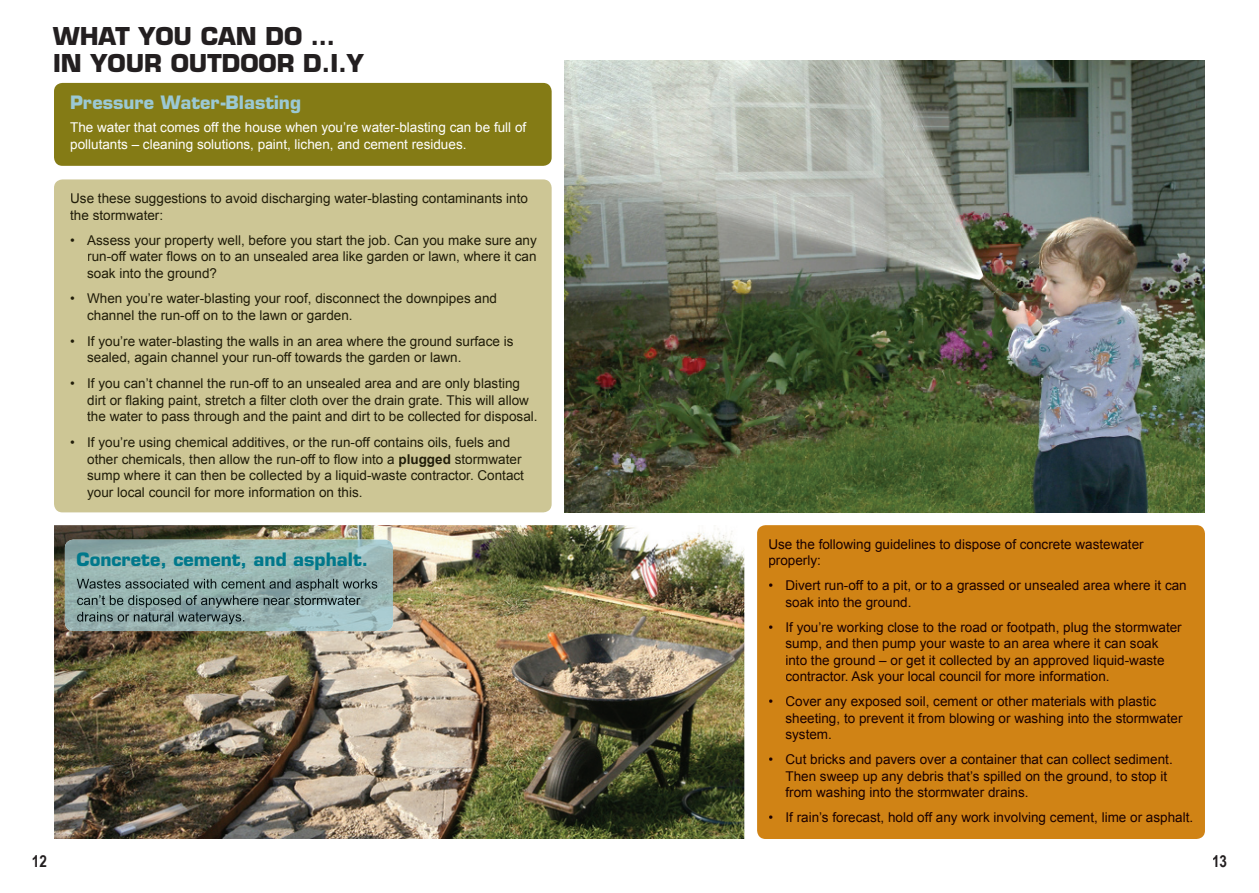
<style>
.page{position:relative;width:1259px;height:893px;background:#fff}
.page>*{position:absolute;margin:0;border:0;box-sizing:border-box;transform-origin:0 0}
.t1{font:700 24px/27px "Eurostile";color:#231f20}
.t2{font:700 18px "Eurostile";color:#00788b}
.t3{font:700 18px "Eurostile";color:#9bc9d4}
.t4{font:700 16.5px "Arial Narrow";color:#231f20}
.t5{font:13.5px/16.5px "Arial";color:#201c09}
.t6{font:13.5px/16.5px "Arial";color:#1b0000}
.t7{font:13.5px/16.5px "Arial";color:#fff}
.s1{font-weight:700}
</style>
<div class="page">
<img style="left:564px;top:61px;width:641px;height:451px">
<div style="left:757px;top:525px;width:448px;height:314px;background:#d08315;border-radius:9px"></div>
<div style="left:54px;top:83px;width:497px;height:83px;background:#847b15;border-radius:9px"></div>
<img style="left:54px;top:525px;width:690px;height:314px">
<div style="left:54px;top:179px;width:497px;height:333px;background:#cdc695;border-radius:9px"></div>
<img style="left:65px;top:540px;width:328px;height:91px">
<img style="left:77px;top:579px;width:301px;height:12px">
<img style="left:77px;top:595px;width:283px;height:13px">
<img style="left:77px;top:612px;width:168px;height:12px">
<h1 class="t1" style="left:53px;top:22px;width:312px">WHAT YOU CAN DO …<br>IN YOUR OUTDOOR D.I.Y</h1>
<h2 class="t3" style="left:70px;top:92px;width:232px">Pressure Water-Blasting</h2>
<p class="t7" style="left:70px;top:119px;width:457px">The water that comes off the house when you’re water-blasting can be full of pollutants – cleaning solutions, paint, lichen, and cement residues.</p>
<p class="t5" style="left:70px;top:190px;width:459px">Use these suggestions to avoid discharging water-blasting contaminants into the stormwater:</p>
<p class="t5" style="left:87px;top:232px;width:451px;text-align:justify;text-indent:-17px">• Assess your property well, before you start the job. Can you make sure any run-off water flows on to an unsealed area like garden or lawn, where it can soak into the ground?</p>
<p class="t5" style="left:87px;top:290px;width:411px;text-indent:-17px">• When you’re water-blasting your roof, disconnect the downpipes and channel the run-off on to the lawn or garden.</p>
<p class="t5" style="left:87px;top:333px;width:428px;text-indent:-17px">• If you’re water-blasting the walls in an area where the ground surface is sealed, again channel your run-off towards the garden or lawn.</p>
<p class="t5" style="left:87px;top:375px;width:452px;text-indent:-17px">• If you can’t channel the run-off to an unsealed area and are only blasting dirt or flaking paint, stretch a filter cloth over the drain grate. This will allow the water to pass through and the paint and dirt to be collected for disposal.</p>
<p class="t5" style="left:87px;top:434px;width:438px;text-indent:-17px">• If you’re using chemical additives, or the run-off contains oils, fuels and other chemicals, then allow the run-off to flow into a <span class="s1">plugged</span> stormwater sump where it can then be collected by a liquid-waste contractor. Contact your local council for more information on this.</p>
<h2 class="t2" style="left:77px;top:548px;width:293px">Concrete, cement, and asphalt.</h2>
<p class="t6" style="left:768px;top:536px;width:377px">Use the following guidelines to dispose of concrete wastewater properly:</p>
<p class="t6" style="left:785px;top:577px;width:403px;text-indent:-17px">• Divert run-off to a pit, or to a grassed or unsealed area where it can soak into the ground.</p>
<p class="t6" style="left:785px;top:619px;width:398px;text-indent:-17px">• If you’re working close to the road or footpath, plug the stormwater sump, and then pump your waste to an area where it can soak into the ground – or get it collected by an approved liquid-waste contractor. Ask your local council for more information.</p>
<p class="t6" style="left:785px;top:693px;width:398px;text-indent:-17px">• Cover any exposed soil, cement or other materials with plastic sheeting, to prevent it from blowing or washing into the stormwater system.</p>
<p class="t6" style="left:785px;top:751px;width:389px;text-indent:-17px">• Cut bricks and pavers over a container that can collect sediment.<br>Then sweep up any debris that’s spilled on the ground, to stop it from washing into the stormwater drains.</p>
<p class="t6" style="left:768px;top:809px;width:426px">• If rain’s forecast, hold off any work involving cement, lime or asphalt.</p>
<p class="t4" style="left:32px;top:852px;width:17px">12</p>
<p class="t4" style="left:1212px;top:852px;width:17px">13</p>
</div>
